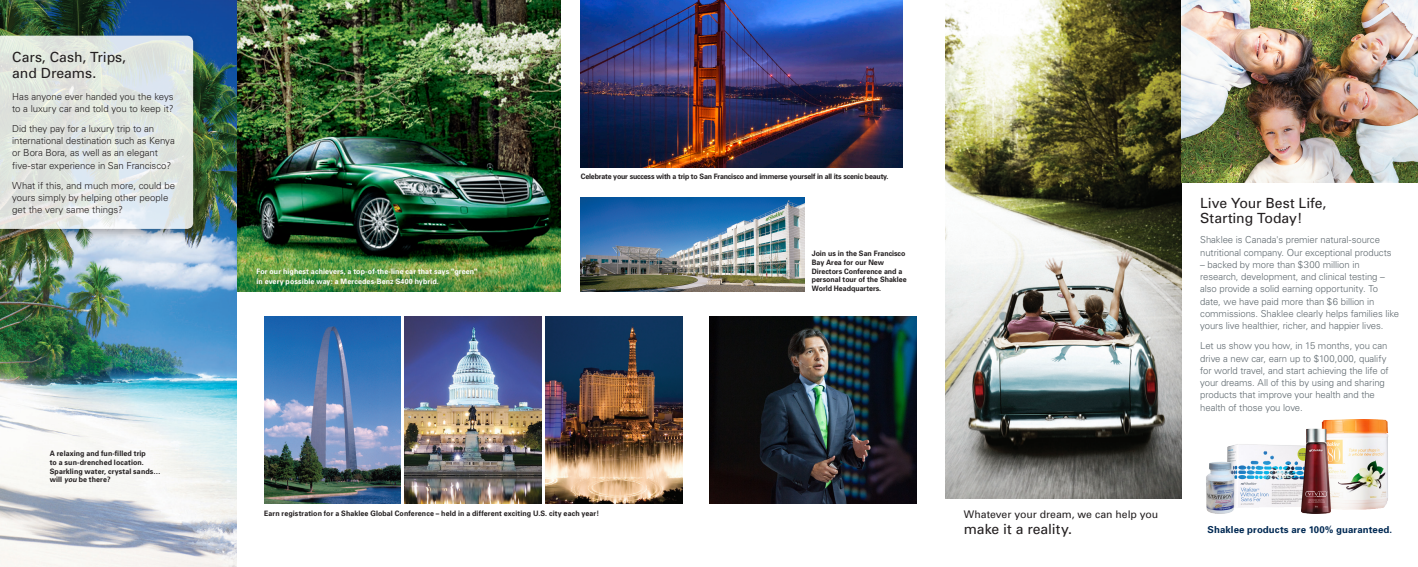
<style>
.page{position:relative;width:1418px;height:567px;background:#fff}
.page>*{position:absolute;margin:0;border:0;box-sizing:border-box;transform-origin:0 0}
.philosophy_body{font:14px/15.8px "Univers";color:#231f20}
.philosophy_body-2{font:10.5px "Univers";letter-spacing:-.005em;color:#231f20}
.philosophy_body-3{font:300 9.62px/12.2px "Univers";letter-spacing:-.01em;color:#5f696f}
.philosophy_body-4{font:300 9.62px/12.2px "Univers";letter-spacing:-.005em;color:#231f20}
.philosophy_body-5{font:700 9.62px "Univers";letter-spacing:.01em;color:#002953}
.philosophy_body-6{font:700 7.44px/8.8px "Univers";letter-spacing:.015em;color:#231f20;scale:.95 1}
.philosophy_body-7{font:700 7.44px/8.8px "Univers";letter-spacing:-.005em;color:#231f20;scale:.95 1}
.philosophy_body-8{font:700 7.44px/9.6px "Univers";letter-spacing:.015em;color:#fff;scale:.95 1}
.philosophy_body-9{font:700 7.44px "Univers";letter-spacing:-.025em;color:#231f20;scale:.95 1}
.s1{font-style:italic}
</style>
<div class="page">
<img style="left:945px;top:0;width:236px;height:498px">
<img style="left:236px;top:0;width:324px;height:292px">
<img style="left:581px;top:0;width:321px;height:168px">
<img style="left:581px;top:198px;width:224px;height:94px">
<img style="left:1181px;top:0;width:237px;height:183px">
<img style="left:545px;top:317px;width:137px;height:187px">
<img style="left:264px;top:317px;width:137px;height:187px">
<img style="left:405px;top:317px;width:136px;height:187px">
<img style="left:0;top:0;width:236px;height:567px">
<div style="left:0;top:31px;width:203px;height:211px;background:#231f20;opacity:.4"></div>
<svg style="left:0;top:36px;width:193px;height:193px;background:#e0e6e2"></svg>
<img style="left:1206px;top:419px;width:183px;height:95px">
<img style="left:709px;top:317px;width:208px;height:187px">
<p class="philosophy_body" style="left:12px;top:49px;width:115px">Cars, Cash, Trips, and Dreams.</p>
<p class="philosophy_body-4" style="left:12px;top:90px;width:163px">Has anyone ever handed you the keys to a luxury car and told you to keep it?</p>
<p class="philosophy_body-4" style="left:12px;top:122px;width:164px">Did they pay for a luxury trip to an international destination such as Kenya</p>
<p class="philosophy_body-4" style="left:12px;top:147px;width:160px">or Bora Bora, as well as an elegant five-star experience in San Francisco?</p>
<p class="philosophy_body-4" style="left:12px;top:179px;width:164px">What if this, and much more, could be yours simply by helping other people get the very same things?</p>
<p class="philosophy_body-6" style="left:50px;top:449px;width:118px">A relaxing and fun-filled trip<br>to a sun-drenched location.<br>Sparkling water, crystal sands… will <span class="s1">you</span> be there?</p>
<p class="philosophy_body-8" style="left:256px;top:267px;width:234px">For our highest achievers, a top-of-the-line car that says "green" in every possible way: a Mercedes-Benz S400 hybrid.</p>
<p class="philosophy_body-9" style="left:581px;top:172px;width:325px">Celebrate your success with a trip to San Francisco and immerse yourself in all its scenic beauty.</p>
<p class="philosophy_body-7" style="left:812px;top:249px;width:101px">Join us in the San Francisco<br>Bay Area for our New<br>Directors Conference and a personal tour of the Shaklee<br>World Headquarters.</p>
<p class="philosophy_body-6" style="left:264px;top:509px;width:354px">Earn registration for a Shaklee Global Conference – held in a different exciting U.S. city each year!</p>
<p class="philosophy_body-2" style="left:963px;top:508px;width:196px">Whatever your dream, we can help you</p>
<p class="philosophy_body" style="left:963px;top:521px;width:110px">make it a reality.</p>
<p class="philosophy_body" style="left:1200px;top:195px;width:128px">Live Your Best Life,<br>Starting Today!</p>
<p class="philosophy_body-3" style="left:1200px;top:234px;width:193px">Shaklee is Canada's premier natural-source nutritional company. Our exceptional products</p>
<p class="philosophy_body-3" style="left:1200px;top:258px;width:200px">– backed by more than $300 million in research, development, and clinical testing – also provide a solid earning opportunity. To date, we have paid more than $6 billion in commissions. Shaklee clearly helps families like yours live healthier, richer, and happier lives.</p>
<p class="philosophy_body-3" style="left:1200px;top:340px;width:190px">Let us show you how, in 15 months, you can drive a new car, earn up to $100,000, qualify for world travel, and start achieving the life of your dreams. All of this by using and sharing products that improve your health and the health of those you love.</p>
<p class="philosophy_body-5" style="left:1207px;top:524px;width:186px">Shaklee products are 100% guaranteed.</p>
</div>
